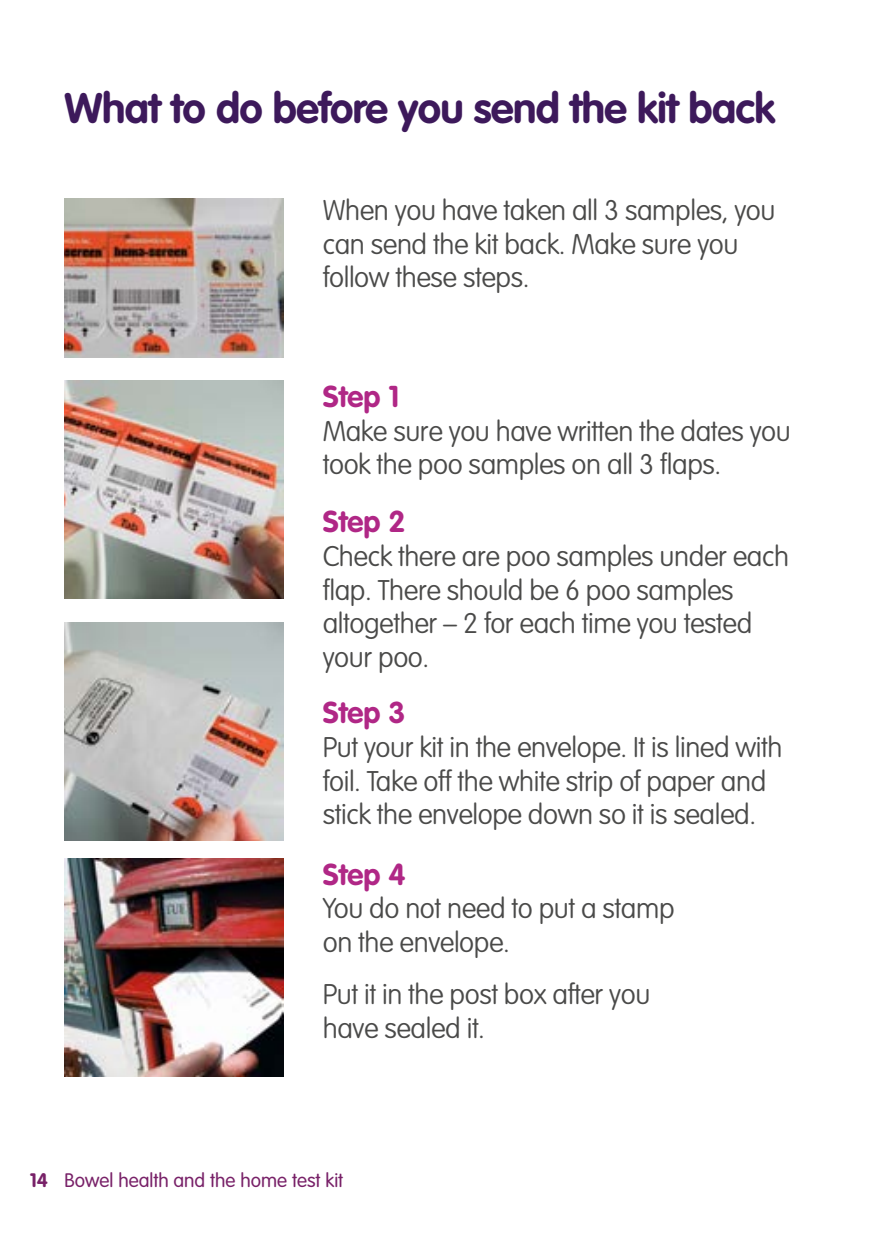
<style>
.page{position:relative;width:874px;height:1241px;background:#fff}
.page>*{position:absolute;margin:0;border:0;box-sizing:border-box;transform-origin:0 0}
.t1{font:700 42px "VAG Rounded Std";letter-spacing:-.015em;color:#3d195b}
.t2{font:700 29.75px "VAG Rounded Std";color:#b02786}
.t3{font:100 28px/33.6px "VAG Rounded Std";letter-spacing:-.015em;color:#4a4a49}
.t4{font:300 19.25px "VAG Rounded Std";color:#782168}
.s1{font-weight:700}
</style>
<div class="page">
<img style="left:64px;top:380px;width:219px;height:218px">
<img style="left:64px;top:198px;width:219px;height:159px">
<img style="left:64px;top:622px;width:219px;height:218px">
<img style="left:64px;top:858px;width:219px;height:218px">
<h1 class="t1" style="left:64px;top:84px;width:712px">What to do before you send the kit back</h1>
<p class="t3" style="left:322px;top:194px;width:454px">When you have taken all 3 samples, you can send the kit back. Make sure you follow these steps.</p>
<p class="t2" style="left:322px;top:379px;width:78px">Step 1</p>
<p class="t3" style="left:322px;top:415px;width:469px">Make sure you have written the dates you took the poo samples on all 3 flaps.</p>
<p class="t2" style="left:322px;top:504px;width:84px">Step 2</p>
<p class="t3" style="left:322px;top:540px;width:467px">Check there are poo samples under each flap. There should be 6 poo samples altogether – 2 for each time you tested your poo.</p>
<p class="t2" style="left:322px;top:695px;width:84px">Step 3</p>
<p class="t3" style="left:322px;top:731px;width:461px">Put your kit in the envelope. It is lined with foil. Take off the white strip of paper and stick the envelope down so it is sealed.</p>
<p class="t2" style="left:322px;top:856px;width:84px">Step 4</p>
<p class="t3" style="left:322px;top:892px;width:353px">You do not need to put a stamp on the envelope.</p>
<p class="t3" style="left:322px;top:978px;width:329px">Put it in the post box after you have sealed it.</p>
<p class="t4" style="left:30px;top:1169px;width:315px"><span class="s1">14</span> Bowel health and the home test kit</p>
</div>
